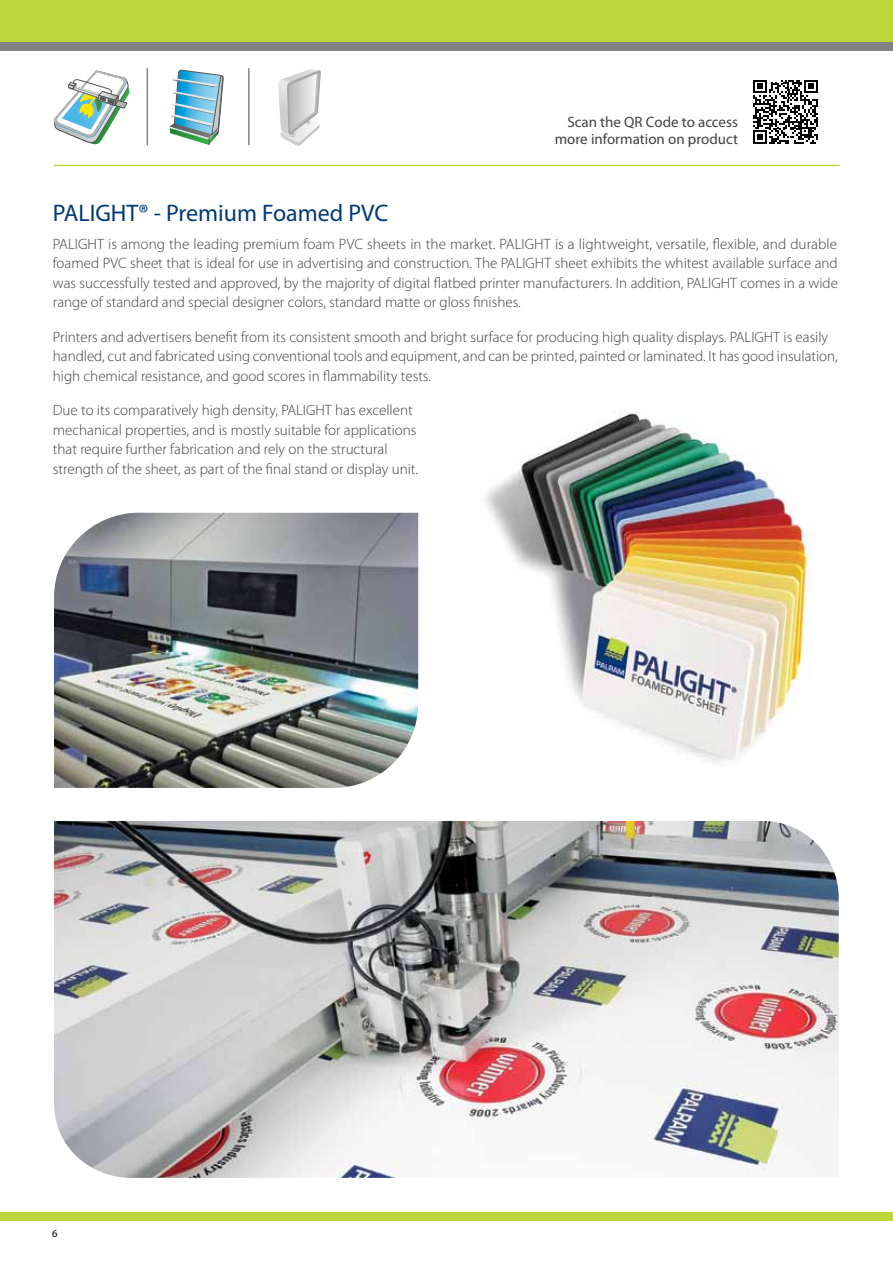
<style>
.page{position:relative;width:893px;height:1263px;background:#fff}
.page>*{position:absolute;margin:0;border:0;box-sizing:border-box;transform-origin:0 0}
.t1{font:24px "Myriad Pro";color:#003976}
.t2{font:300 15px/19.5px "Myriad Pro";color:#414042}
.t3{font:15px/17.2px "Myriad Pro";color:#414042;text-align:right}
.t4{font:10.5px "Myriad Pro";color:#000}
</style>
<div class="page">
<div style="left:0;top:0;width:893px;height:45px;background:#bed73d"></div>
<div style="left:0;top:42px;width:893px;height:9px;background:#808285"></div>
<div style="left:0;top:1212px;width:893px;height:9px;background:#bed73d"></div>
<img style="left:485px;top:411px;width:326px;height:352px">
<img style="left:54px;top:821px;width:785px;height:357px">
<img style="left:54px;top:513px;width:364px;height:275px">
<svg style="left:753px;top:80px;width:65px;height:64px"></svg>
<svg style="left:154px;top:69px;width:88px;height:98px"></svg>
<svg style="left:53px;top:70px;width:77px;height:75px"></svg>
<hr style="left:147px;top:69px;width:1px;height:76px;background:#808285">
<hr style="left:248px;top:69px;width:2px;height:76px;background:#808285">
<svg style="left:278px;top:69px;width:43px;height:77px"></svg>
<hr style="left:54px;top:165px;width:786px;height:1px;background:#bed73d">
<p class="t3" style="left:555px;top:113px;width:185px">Scan the QR Code to access more information on product</p>
<h1 class="t1" style="left:53px;top:198px;width:337px">PALIGHT® - Premium Foamed PVC</h1>
<p class="t2" style="left:53px;top:234px;width:786px;text-align:justify">PALIGHT is among the leading premium foam PVC sheets in the market. PALIGHT is a lightweight, versatile, flexible, and durable foamed PVC sheet that is ideal for use in advertising and construction. The PALIGHT sheet exhibits the whitest available surface and was successfully tested and approved, by the majority of digital flatbed printer manufacturers. In addition, PALIGHT comes in a wide range of standard and special designer colors, standard matte or gloss finishes.</p>
<p class="t2" style="left:53px;top:327px;width:786px">Printers and advertisers benefit from its consistent smooth and bright surface for producing high quality displays. PALIGHT is easily handled, cut and fabricated using conventional tools and equipment, and can be printed, painted or laminated. It has good insulation, high chemical resistance, and good scores in flammability tests.</p>
<p class="t2" style="left:53px;top:401px;width:367px">Due to its comparatively high density, PALIGHT has excellent mechanical properties, and is mostly suitable for applications that require further fabrication and rely on the structural strength of the sheet, as part of the final stand or display unit.</p>
<p class="t4" style="left:52px;top:1227px;width:7px">6</p>
</div>
